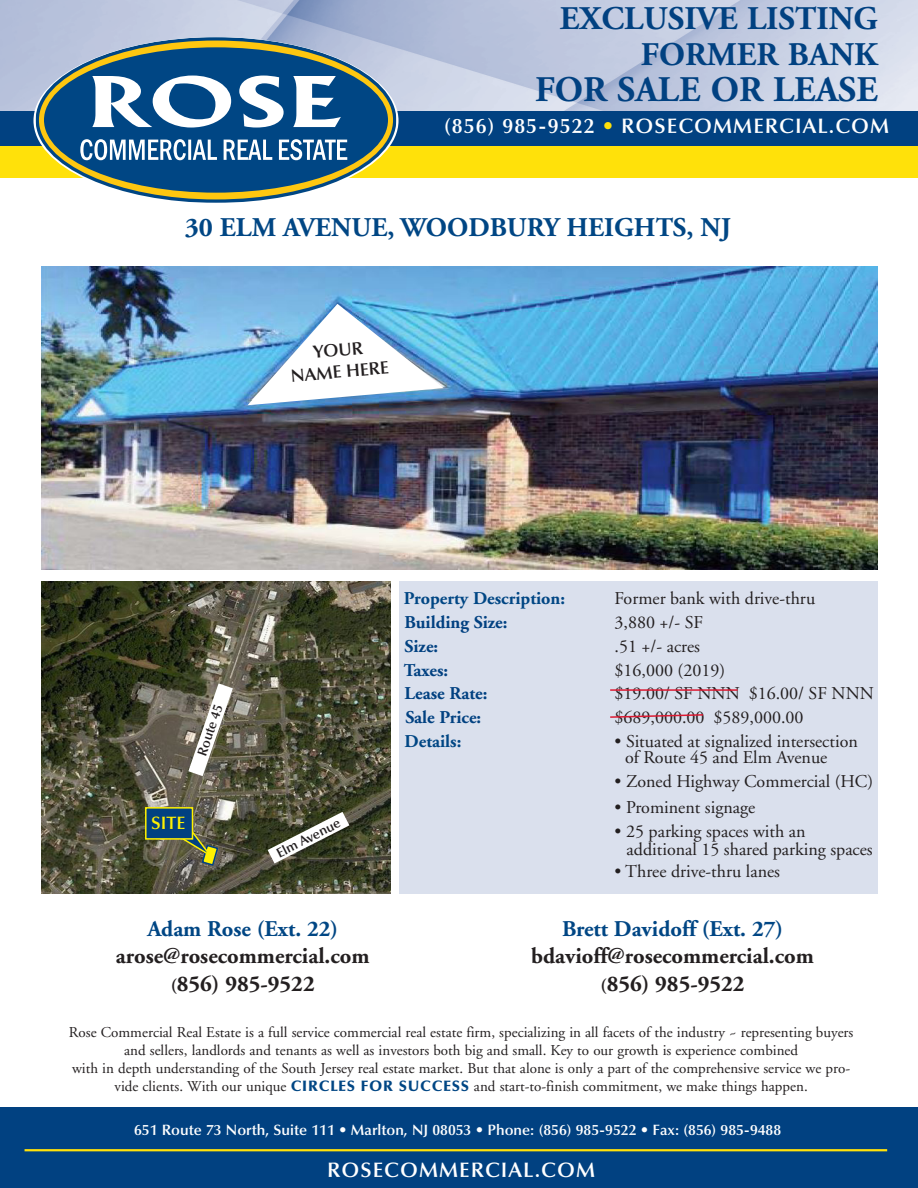
<style>
.page{position:relative;width:918px;height:1188px;background:#fff}
.page>*{position:absolute;margin:0;border:0;box-sizing:border-box;transform-origin:0 0}
.t1{font:700 36px "Adobe Garamond";color:#014181}
.t2{font:700 33px/36px "Adobe Garamond";color:#014181;text-align:right}
.t3{font:700 27px "Adobe Garamond";color:#004684}
.t4{font:700 22.5px "Adobe Garamond";color:#231f20}
.t5{font:700 22.5px "Adobe Garamond";color:#004684}
.t6{font:600 21px "Optima";letter-spacing:.05em;color:#fff}
.t7{font:18px "Adobe Garamond";color:#231f20}
.t8{font:700 18px "Adobe Garamond";color:#014181}
.t9{font:700 18px "Adobe Garamond";color:#004684}
.t10{font:600 18px "Optima";color:#231f20}
.t11{font:600 18px "Optima";color:#fff101}
.t12{font:15px/18px "Adobe Garamond";color:#231f20;text-align:center}
.t13{font:600 15px "Optima";color:#fff}
.t14{font:600 13.5px "Optima";color:#231f20}
.s1{color:#ffe10a}
.s2{font-size:18px}
.s3{font-family:"Optima";font-weight:900;color:#004684}
</style>
<div class="page">
<div style="left:0;top:140px;width:918px;height:38px;background:#ffe10a"></div>
<div style="left:0;top:108px;width:918px;height:38px;background:#014181"></div>
<div style="left:0;top:1107px;width:918px;height:81px;background:#014181"></div>
<hr style="left:25px;top:1149px;width:862px;height:2px;background:#ffe10a">
<img style="left:0;top:0;width:918px;height:110px">
<svg style="left:36px;top:37px;width:360px;height:166px"></svg>
<svg style="left:44px;top:47px;width:344px;height:146px;fill:#004684"></svg>
<svg style="left:92px;top:76px;width:249px;height:52px"></svg>
<svg style="left:80px;top:139px;width:267px;height:21px;background:#6a92b7"></svg>
<img style="left:41px;top:267px;width:836px;height:302px">
<img style="left:41px;top:581px;width:349px;height:313px">
<div style="left:399px;top:581px;width:478px;height:313px;background:#dae0ed"></div>
<svg style="left:173px;top:821px;width:46px;height:46px;background:#6c6d49"></svg>
<div style="left:145px;top:807px;width:48px;height:33px;background:#014181;border:2px solid #fff101"></div>
<svg style="left:268px;top:812px;width:81px;height:51px"></svg>
<svg style="left:188px;top:683px;width:45px;height:93px"></svg>
<img style="left:248px;top:304px;width:196px;height:101px">
<svg style="left:610px;top:714px;width:94px;height:4px"></svg>
<hr style="left:610px;top:689px;width:128px;height:2px;background:#dc1a32">
<p class="t2" style="left:560px;top:1px;width:319px">EXCLUSIVE LISTING<br>FORMER BANK</p>
<p class="t1" style="left:535px;top:70px;width:344px">FOR SALE OR LEASE</p>
<p class="t6" style="left:444px;top:113px;width:447px">(856) 985-9522 <span class="s1">•</span> ROSECOMMERCIAL.COM</p>
<p class="t3" style="left:185px;top:213px;width:548px">30 ELM AVENUE, WOODBURY HEIGHTS, NJ</p>
<p class="t10" style="left:313px;top:342px;width:51px;rotate:-5deg">YOUR</p>
<p class="t10" style="left:290px;top:365px;width:100px;rotate:-5deg">NAME HERE</p>
<p class="t14" style="left:194px;top:753px;width:55px;rotate:-71deg">Route 45</p>
<p class="t11" style="left:151px;top:813px;width:36px">SITE</p>
<p class="t14" style="left:274px;top:847px;width:71px;rotate:-27deg">Elm Avenue</p>
<p class="t5" style="left:147px;top:916px;width:192px">Adam Rose (Ext. 22)</p>
<p class="t4" style="left:116px;top:943px;width:255px">arose@rosecommercial.com</p>
<p class="t4" style="left:171px;top:972px;width:146px"><span class="s2">(</span>856) 985-9522</p>
<p class="t9" style="left:404px;top:589px;width:163px">Property Description:</p>
<p class="t7" style="left:615px;top:589px;width:202px">Former bank with drive-thru</p>
<p class="t8" style="left:405px;top:613px;width:104px">Building Size:</p>
<p class="t7" style="left:615px;top:613px;width:90px">3,880 +/- SF</p>
<p class="t8" style="left:405px;top:637px;width:35px">Size:</p>
<p class="t7" style="left:615px;top:637px;width:87px">.51 +/- acres</p>
<p class="t8" style="left:404px;top:661px;width:46px">Taxes:</p>
<p class="t7" style="left:615px;top:661px;width:112px">$16,000 (2019)</p>
<p class="t8" style="left:405px;top:683px;width:84px">Lease Rate:</p>
<p class="t7" style="left:615px;top:683px;width:261px">$19.00/ SF NNN $16.00/ SF NNN</p>
<p class="t8" style="left:405px;top:707px;width:77px">Sale Price:</p>
<p class="t7" style="left:615px;top:707px;width:191px">$689,000.00 $589,000.00</p>
<p class="t9" style="left:405px;top:731px;width:58px">Details:</p>
<p class="t7" style="left:615px;top:731px;width:245px">• Situated at signalized intersection</p>
<p class="t7" style="left:625px;top:748px;width:204px">of Route 45 and Elm Avenue</p>
<p class="t7" style="left:615px;top:772px;width:260px">• Zoned Highway Commercial (HC)</p>
<p class="t7" style="left:615px;top:797px;width:142px">• Prominent signage</p>
<p class="t7" style="left:615px;top:821px;width:192px">• 25 parking spaces with an</p>
<p class="t7" style="left:627px;top:839px;width:248px">additional 15 shared parking spaces</p>
<p class="t7" style="left:615px;top:862px;width:167px">• Three drive-thru lanes</p>
<p class="t5" style="left:562px;top:916px;width:223px">Brett Davidoff (Ext. 27)</p>
<p class="t4" style="left:531px;top:943px;width:284px">bdavioff@rosecommercial.com</p>
<p class="t4" style="left:601px;top:972px;width:145px"><span class="s2">(</span>856) 985-9522</p>
<p class="t12" style="left:69px;top:1024px;width:786px">Rose Commercial Real Estate is a full service commercial real estate firm, specializing in all facets of the industry ~ representing buyers and sellers, landlords and tenants as well as investors both big and small. Key to our growth is experience combined<br>with in depth understanding of the South Jersey real estate market. But that alone is only a part of the comprehensive service we pro&shy;vide clients. With our unique <span class="s3">CIRCLES FOR SUCCESS</span> and start-to-finish commitment, we make things happen.</p>
<p class="t13" style="left:134px;top:1121px;width:649px">651 Route 73 North, Suite 111 • Marlton, NJ 08053 • Phone: (856) 985-9522 • Fax: (856) 985-9488</p>
<p class="t6" style="left:327px;top:1157px;width:269px">ROSECOMMERCIAL.COM</p>
</div>
